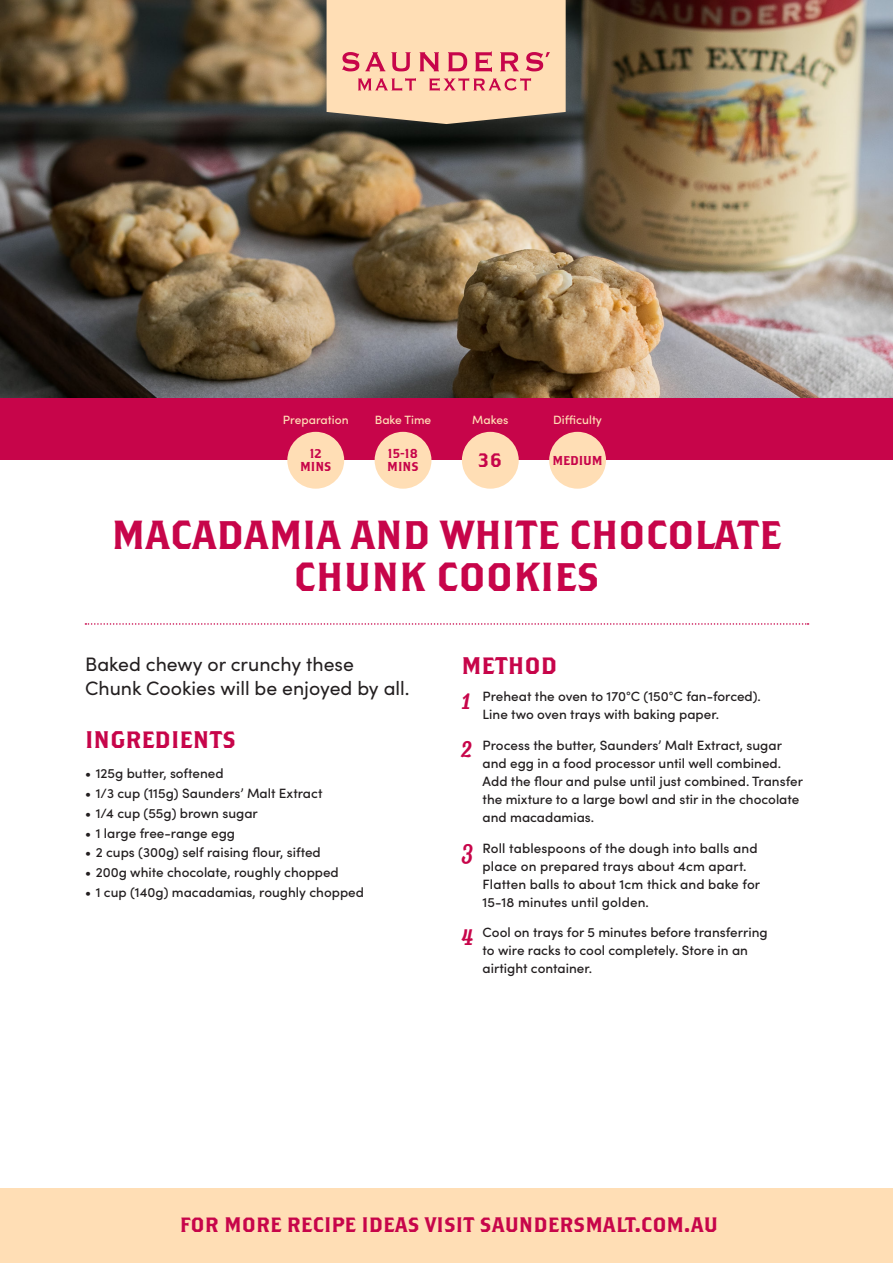
<style>
.page{position:relative;width:893px;height:1263px;background:#fff}
.page>*{position:absolute;margin:0;border:0;box-sizing:border-box;transform-origin:0 0}
.t1{font:40.5px/42px "Brothers";letter-spacing:-.01em;color:#c7054a;text-align:center}
.t2{font:34.5px "Lavanderia Sturdy";color:#c7054a}
.t3{font:24px "Brothers";color:#c7054a}
.t4{font:21px "Brothers";color:#c7054a}
.t5{font:19.5px/24px "Sofia Pro";color:#231f20}
.t6{font:19.35px "Brothers";color:#c7054a}
.t7{font:500 13.5px/18px "Sofia Pro";color:#231f20}
.t8{font:12.9px/12.9px "Brothers";color:#c7054a;text-align:center}
.t9{font:500 12px "Sofia Pro";color:#ffdeb5}
</style>
<div class="page">
<img style="left:0;top:0;width:893px;height:399px">
<div style="left:0;top:399px;width:893px;height:61px;background:#c7054a"></div>
<div style="left:0;top:1188px;width:893px;height:75px;background:#ffdeb5"></div>
<svg style="left:85px;top:623px;width:723px;height:2px"></svg>
<svg style="left:327px;top:0;width:239px;height:124px;background:#f0c5a6"></svg>
<div style="left:287px;top:432px;width:57px;height:57px;background:#ffdeb5;border-radius:50%"></div>
<div style="left:375px;top:432px;width:56px;height:57px;background:#ffdeb5;border-radius:50%"></div>
<div style="left:462px;top:432px;width:57px;height:57px;background:#ffdeb5;border-radius:50%"></div>
<div style="left:549px;top:432px;width:57px;height:57px;background:#ffdeb5;border-radius:50%"></div>
<p class="t9" style="left:283px;top:411px;width:67px">Preparation</p>
<p class="t8" style="left:300px;top:447px;width:33px">12<br>MINS</p>
<p class="t9" style="left:375px;top:411px;width:58px">Bake Time</p>
<p class="t8" style="left:387px;top:447px;width:33px;text-align:left">15-18<br>MINS</p>
<p class="t9" style="left:472px;top:411px;width:38px">Makes</p>
<p class="t6" style="left:478px;top:449px;width:26px">36</p>
<p class="t9" style="left:553px;top:411px;width:50px">Difficulty</p>
<p class="t8" style="left:552px;top:453px;width:52px">MEDIUM</p>
<p class="t1" style="left:112px;top:513px;width:671px">MACADAMIA AND WHITE CHOCOLATE<br>CHUNK COOKIES</p>
<p class="t5" style="left:85px;top:651px;width:326px">Baked chewy or crunchy these<br>Chunk Cookies will be enjoyed by all.</p>
<p class="t3" style="left:85px;top:725px;width:152px">INGREDIENTS</p>
<p class="t7" style="left:85px;top:764px;width:140px">• 125g butter, softened</p>
<p class="t7" style="left:85px;top:783px;width:239px">• 1/3 cup (115g) Saunders’ Malt Extract</p>
<p class="t7" style="left:85px;top:803px;width:174px">• 1/4 cup (55g) brown sugar</p>
<p class="t7" style="left:85px;top:823px;width:152px">• 1 large free-range egg</p>
<p class="t7" style="left:85px;top:843px;width:237px">• 2 cups (300g) self raising flour, sifted</p>
<p class="t7" style="left:85px;top:862px;width:255px">• 200g white chocolate, roughly chopped</p>
<p class="t7" style="left:85px;top:882px;width:281px">• 1 cup (140g) macadamias, roughly chopped</p>
<p class="t3" style="left:461px;top:651px;width:97px">METHOD</p>
<p class="t2" style="left:461px;top:676px;width:10px">1</p>
<p class="t7" style="left:483px;top:687px;width:280px">Preheat the oven to 170°C (150°C fan-forced).<br>Line two oven trays with baking paper.</p>
<p class="t2" style="left:461px;top:725px;width:12px">2</p>
<p class="t7" style="left:483px;top:735px;width:322px">Process the butter, Saunders’ Malt Extract, sugar and egg in a food processor until well combined.<br>Add the flour and pulse until just combined. Transfer the mixture to a large bowl and stir in the chocolate and macadamias.</p>
<p class="t2" style="left:461px;top:828px;width:13px">3</p>
<p class="t7" style="left:483px;top:838px;width:279px">Roll tablespoons of the dough into balls and place on prepared trays about 4cm apart.<br>Flatten balls to about 1cm thick and bake for 15-18 minutes until golden.</p>
<p class="t2" style="left:461px;top:913px;width:13px">4</p>
<p class="t7" style="left:483px;top:923px;width:287px">Cool on trays for 5 minutes before transferring to wire racks to cool completely. Store in an airtight container.</p>
<p class="t4" style="left:180px;top:1211px;width:540px">FOR MORE RECIPE IDEAS VISIT SAUNDERSMALT.COM.AU</p>
</div>
